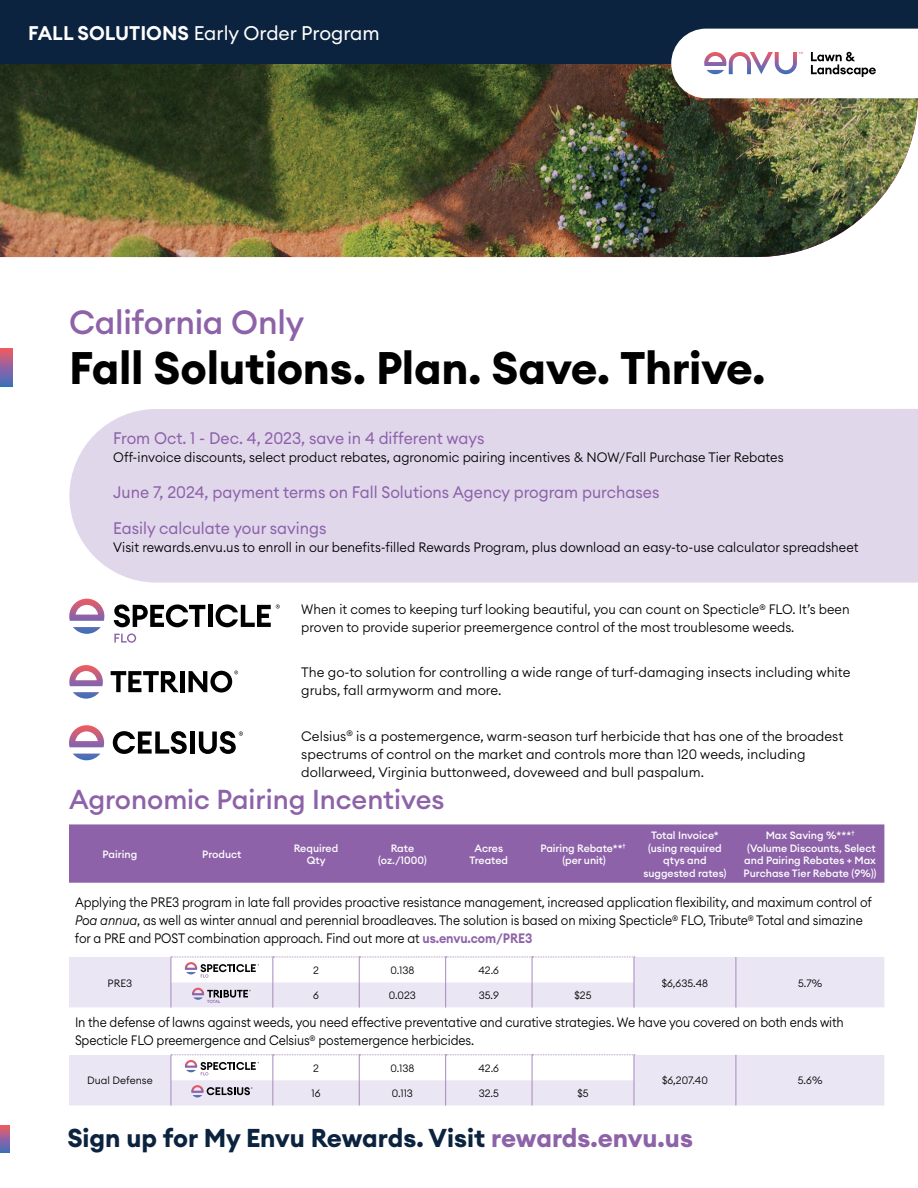
<style>
.page{position:relative;width:918px;height:1188px;background:#fff}
.page>*{position:absolute;margin:0;border:0;box-sizing:border-box;transform-origin:0 0}
.t1{font:700 45px "Euclid Circular A";letter-spacing:-.005em;color:#000}
.t2{font:500 33px "Euclid Circular A";letter-spacing:-.01em;color:#8d62a9}
.t3{font:500 27px "Euclid Circular A";color:#8d62a9}
.t4{font:700 25.5px "Euclid Circular A";color:#0c233f}
.t5{font:19.5px "Euclid Circular A";color:#fff}
.t6{font:16.5px/36px "Euclid Circular A";color:#8d62a9;scale:.96 1}
.t7{font:300 13.5px/18px "Euclid Circular A";letter-spacing:-.005em;color:#000;scale:.92 1}
.t8{font:300 13.5px/18px "Euclid Circular A";letter-spacing:-.005em;color:#000;scale:.96 1}
.t9{font:300 13.5px/18px "Euclid Circular A";letter-spacing:-.005em;color:#000}
.t10{font:500 10.5px/12.6px "Euclid Circular A";color:#fff;text-align:center}
.t11{font:300 10.5px "Euclid Circular A";color:#000}
.t12{font:500 4.35px "Euclid Circular A";letter-spacing:-.035em;color:#8d62a9}
.s1{font-weight:600}
.s2{font-style:italic}
.s3{font-weight:600;color:#8d62a9}
.s4{color:#8d62a9}
</style>
<div class="page">
<svg style="left:0;top:349px;width:12px;height:38px"></svg>
<div style="left:69px;top:409px;width:849px;height:174px;background:#e0d7eb"></div>
<svg style="left:113px;top:731px;width:74px;height:23px"></svg>
<div style="left:190px;top:732px;width:5px;height:22px;background:#000"></div>
<svg style="left:199px;top:731px;width:44px;height:23px"></svg>
<svg style="left:69px;top:725px;width:35px;height:35px"></svg>
<svg style="left:111px;top:671px;width:68px;height:21px"></svg>
<hr style="left:180px;top:671px;width:4px;height:21px;background:#000">
<svg style="left:69px;top:665px;width:34px;height:34px"></svg>
<svg style="left:189px;top:671px;width:49px;height:22px"></svg>
<svg style="left:114px;top:634px;width:22px;height:9px"></svg>
<svg style="left:114px;top:604px;width:91px;height:23px"></svg>
<hr style="left:208px;top:605px;width:4px;height:22px;background:#000">
<svg style="left:69px;top:599px;width:35px;height:35px"></svg>
<svg style="left:216px;top:604px;width:64px;height:23px"></svg>
<div style="left:69px;top:824px;width:815px;height:59px;background:#8d62a9"></div>
<div style="left:69px;top:1080px;width:815px;height:25px;background:#ebe6f3"></div>
<svg style="left:69px;top:957px;width:815px;height:123px"></svg>
<svg style="left:736px;top:957px;width:1px;height:51px"></svg>
<svg style="left:736px;top:1055px;width:1px;height:50px"></svg>
<svg style="left:171px;top:1054px;width:464px;height:51px"></svg>
<svg style="left:171px;top:957px;width:464px;height:51px"></svg>
<svg style="left:0;top:1126px;width:9px;height:27px"></svg>
<img style="left:0;top:64px;width:918px;height:193px">
<div style="left:0;top:0;width:918px;height:64px;background:#0c233f"></div>
<svg style="left:671px;top:29px;width:247px;height:69px"></svg>
<h3 class="t5" style="left:28px;top:20px;width:353px"><span class="s1">FALL SOLUTIONS</span> Early Order Program</h3>
<h2 class="t2" style="left:69px;top:301px;width:237px">California Only</h2>
<h1 class="t1" style="left:69px;top:339px;width:698px">Fall Solutions. Plan. Save. Thrive.</h1>
<p class="t6" style="left:113px;top:420px;width:388px">From Oct. 1 - Dec. 4, 2023, save in 4 different ways</p>
<p class="t8" style="left:113px;top:448px;width:700px">Off-invoice discounts, select product rebates, agronomic pairing incentives &amp; NOW/Fall Purchase Tier Rebates</p>
<p class="t6" style="left:113px;top:474px;width:570px">June 7, 2024, payment terms on Fall Solutions Agency program purchases<br>Easily calculate your savings</p>
<p class="t8" style="left:113px;top:538px;width:778px">Visit rewards.envu.us to enroll in our benefits-filled Rewards Program, plus download an easy-to-use calculator spreadsheet</p>
<p class="t8" style="left:301px;top:600px;width:573px">When it comes to keeping turf looking beautiful, you can count on Specticle<sup>®</sup> FLO. It’s been proven to provide superior preemergence control of the most troublesome weeds.</p>
<p class="t9" style="left:301px;top:663px;width:551px">The go-to solution for controlling a wide range of turf-damaging insects including white grubs, fall armyworm and more.</p>
<p class="t9" style="left:301px;top:727px;width:543px">Celsius<sup>®</sup> is a postemergence, warm-season turf herbicide that has one of the broadest spectrums of control on the market and controls more than 120 weeds, including dollarweed, Virginia buttonweed, doveweed and bull paspalum.</p>
<h3 class="t3" style="left:69px;top:782px;width:377px">Agronomic Pairing Incentives</h3>
<p class="t10" style="left:103px;top:848px;width:36px">Pairing</p>
<p class="t10" style="left:202px;top:848px;width:41px">Product</p>
<p class="t10" style="left:294px;top:841px;width:46px">Required<br>Qty</p>
<p class="t10" style="left:378px;top:841px;width:50px">Rate (oz./1000)</p>
<p class="t10" style="left:470px;top:841px;width:40px">Acres<br>Treated</p>
<p class="t10" style="left:540px;top:841px;width:87px">Pairing Rebate**<sup>† </sup>(per unit)</p>
<p class="t10" style="left:643px;top:829px;width:85px">Total Invoice* (using required qtys and suggested rates)</p>
<p class="t10" style="left:744px;top:829px;width:134px">Max Saving %***<sup>†<br></sup>(Volume Discounts, Select and Pairing Rebates + Max<br>Purchase Tier Rebate (9%))</p>
<p class="t7" style="left:75px;top:893px;width:868px">Applying the PRE3 program in late fall provides proactive resistance management, increased application flexibility, and maximum control of<br><span class="s2">Poa annua</span>, as well as winter annual and perennial broadleaves. The solution is based on mixing Specticle<sup>®</sup> FLO, Tribute<sup>®</sup> Total and simazine for a PRE and POST combination approach. Find out more at <span class="s3">us.envu.com/PRE3</span></p>
<p class="t11" style="left:108px;top:976px;width:26px">PRE3</p>
<p class="t11" style="left:313px;top:964px;width:7px">2</p>
<p class="t11" style="left:391px;top:964px;width:25px">0.138</p>
<p class="t11" style="left:479px;top:964px;width:22px">42.6</p>
<p class="t11" style="left:662px;top:976px;width:48px">$6,635.48</p>
<p class="t11" style="left:798px;top:976px;width:26px">5.7%</p>
<p class="t11" style="left:313px;top:989px;width:7px">6</p>
<p class="t11" style="left:389px;top:989px;width:29px">0.023</p>
<p class="t11" style="left:479px;top:989px;width:22px">35.9</p>
<p class="t11" style="left:575px;top:989px;width:19px">$25</p>
<p class="t7" style="left:75px;top:1013px;width:837px">In the defense of lawns against weeds, you need effective preventative and curative strategies. We have you covered on both ends with<br>Specticle FLO preemergence and Celsius<sup>®</sup> postemergence herbicides.</p>
<p class="t11" style="left:87px;top:1074px;width:67px">Dual Defense</p>
<p class="t12" style="left:207px;top:999px;width:15px">TOTAL</p>
<p class="t11" style="left:313px;top:1061px;width:7px">2</p>
<p class="t11" style="left:391px;top:1061px;width:25px">0.138</p>
<p class="t11" style="left:479px;top:1061px;width:22px">42.6</p>
<p class="t11" style="left:662px;top:1074px;width:47px">$6,207.40</p>
<p class="t11" style="left:798px;top:1074px;width:26px">5.6%</p>
<p class="t11" style="left:311px;top:1087px;width:11px">16</p>
<p class="t11" style="left:392px;top:1087px;width:23px">0.113</p>
<p class="t11" style="left:479px;top:1087px;width:22px">32.5</p>
<p class="t11" style="left:577px;top:1087px;width:13px">$5</p>
<h3 class="t4" style="left:67px;top:1121px;width:627px">Sign up for My Envu Rewards. Visit <span class="s4">rewards.envu.us</span></h3>
</div>
